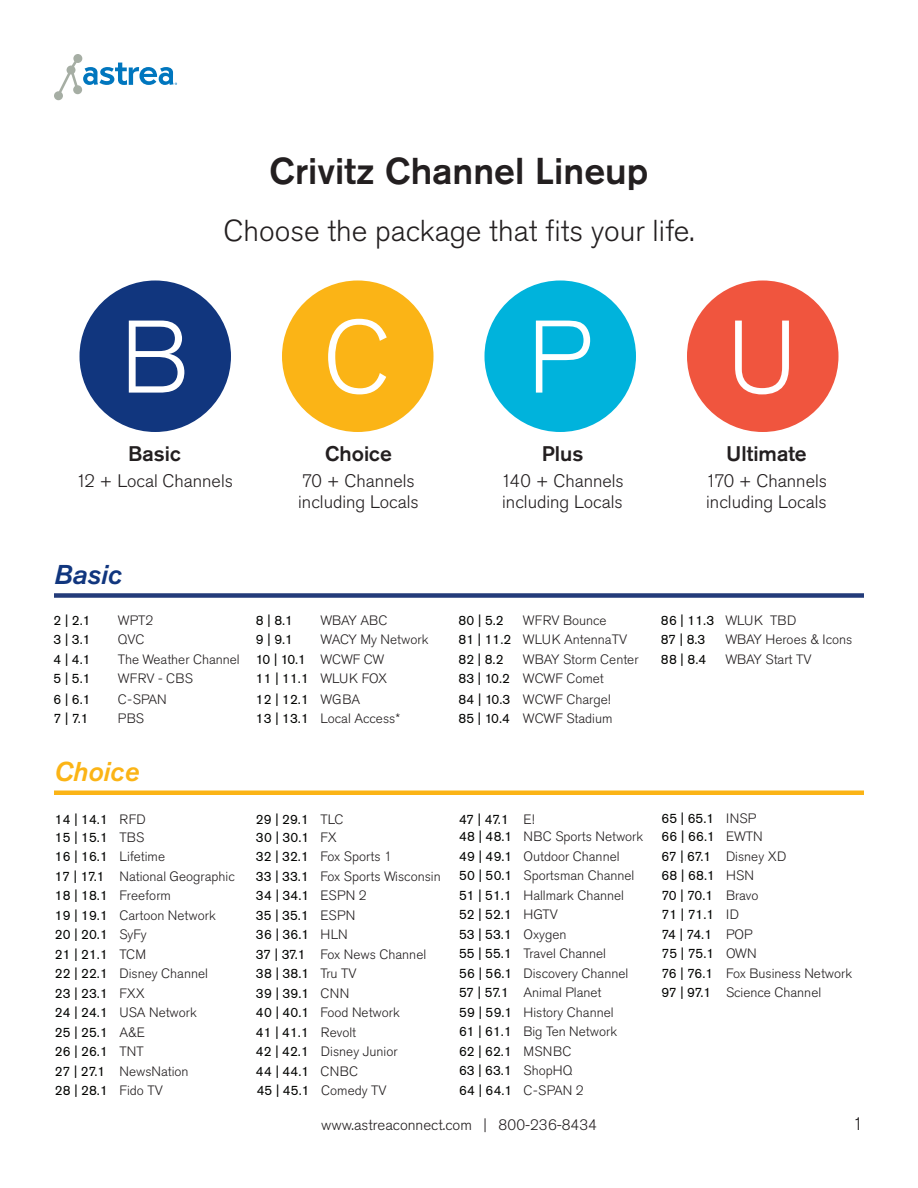
<style>
.page{position:relative;width:918px;height:1188px;background:#fff}
.page>*{position:absolute;margin:0;border:0;box-sizing:border-box;transform-origin:0 0}
.t1{font:300 102px "Akzidenz Grotesk Std";color:#fff}
.t2{font:500 37.05px "Akzidenz Grotesk Std";color:#231f20}
.t3{font:300 30px "Akzidenz Grotesk Std";color:#231f20}
.t4{font:italic 500 27px "Akzidenz Grotesk Std";color:#fbb416}
.t5{font:italic 500 27px "Akzidenz Grotesk Std";color:#11367e}
.t6{font:500 21px "Akzidenz Grotesk Std";color:#231f20}
.t7{font:300 18px/21.6px "Akzidenz Grotesk Std";color:#231f20}
.t8{font:300 15px "Akzidenz Grotesk Std";color:#231f20}
.t9{font:300 13.5px/19.5px "Akzidenz Grotesk Std";color:#231f20}
.t10{font:13.5px/19.5px "Akzidenz Grotesk Std";color:#040503}
.s1{font-weight:400;color:#040503}
.s2{font-weight:300;color:#231f20}
</style>
<div class="page">
<div style="left:54px;top:593px;width:810px;height:5px;background:#233b7a"></div>
<div style="left:54px;top:790px;width:810px;height:5px;background:#fbb416"></div>
<div style="left:282px;top:280px;width:152px;height:152px;background:#fbb416;border-radius:50%"></div>
<div style="left:80px;top:280px;width:151px;height:152px;background:#11367e;border-radius:50%"></div>
<div style="left:484px;top:280px;width:152px;height:152px;background:#00b3dc;border-radius:50%"></div>
<div style="left:687px;top:280px;width:151px;height:152px;background:#f0553e;border-radius:50%"></div>
<svg style="left:54px;top:54px;width:123px;height:46px"></svg>
<h2 class="t2" style="left:270px;top:148px;width:380px">Crivitz Channel Lineup</h2>
<h3 class="t3" style="left:224px;top:213px;width:472px">Choose the package that fits your life.</h3>
<h1 class="t1" style="left:121px;top:300px;width:70px">B</h1>
<h1 class="t1" style="left:323px;top:300px;width:70px">C</h1>
<h1 class="t1" style="left:528px;top:300px;width:65px">P</h1>
<h1 class="t1" style="left:727px;top:300px;width:72px">U</h1>
<h3 class="t6" style="left:128px;top:441px;width:54px">Basic</h3>
<h3 class="t7" style="left:76px;top:470px;width:158px">12 + Local Channels</h3>
<h3 class="t6" style="left:325px;top:441px;width:68px">Choice</h3>
<h3 class="t7" style="left:298px;top:470px;width:122px">70 + Channels including Locals</h3>
<h3 class="t6" style="left:542px;top:441px;width:43px">Plus</h3>
<h3 class="t7" style="left:501px;top:470px;width:124px">140 + Channels including Locals</h3>
<h3 class="t6" style="left:726px;top:441px;width:82px">Ultimate</h3>
<h3 class="t7" style="left:706px;top:470px;width:123px">170 + Channels including Locals</h3>
<h3 class="t5" style="left:54px;top:559px;width:69px">Basic</h3>
<p class="t10" style="left:53px;top:610px;width:39px">2 | 2.1</p>
<p class="t9" style="left:118px;top:611px;width:37px">WPT2</p>
<p class="t10" style="left:53px;top:630px;width:39px">3 | 3.1</p>
<p class="t9" style="left:118px;top:630px;width:28px">QVC</p>
<p class="t10" style="left:53px;top:649px;width:39px">4 | 4.1</p>
<p class="t9" style="left:118px;top:650px;width:123px">The Weather Channel</p>
<p class="t10" style="left:53px;top:669px;width:39px">5 | 5.1</p>
<p class="t9" style="left:118px;top:669px;width:76px">WFRV - CBS</p>
<p class="t10" style="left:53px;top:689px;width:39px">6 | 6.1</p>
<p class="t9" style="left:118px;top:689px;width:50px">C-SPAN</p>
<p class="t10" style="left:53px;top:708px;width:37px">7 | 7.1</p>
<p class="t9" style="left:118px;top:709px;width:28px">PBS</p>
<p class="t10" style="left:256px;top:610px;width:39px">8 | 8.1</p>
<p class="t9" style="left:320px;top:611px;width:69px">WBAY ABC</p>
<p class="t10" style="left:256px;top:630px;width:39px">9 | 9.1</p>
<p class="t9" style="left:256px;top:630px;width:174px;text-indent:65px">WACY My Network<br><span class="s1">10 | 10.1</span> WCWF CW<br><span class="s1">11 | 11.1</span> WLUK FOX</p>
<p class="t10" style="left:458px;top:610px;width:47px">80 | 5.2</p>
<p class="t9" style="left:458px;top:611px;width:170px;text-indent:65px">WFRV Bounce<br><span class="s1">81 | 11.2</span> WLUK AntennaTV<br><span class="s1">82 | 8.2</span></p>
<p class="t9" style="left:458px;top:650px;width:182px;text-indent:65px">WBAY Storm Center<br><span class="s1">83 | 10.2</span> WCWF Comet</p>
<p class="t9" style="left:256px;top:689px;width:146px"><span class="s1">12 | 12.1</span> WGBA<br><span class="s1">13 | 13.1</span> Local Access*</p>
<p class="t9" style="left:458px;top:689px;width:156px"><span class="s1">84 | 10.3</span> WCWF Charge!<br><span class="s1">85 | 10.4</span> WCWF Stadium</p>
<h3 class="t4" style="left:54px;top:757px;width:86px">Choice</h3>
<p class="t10" style="left:55px;top:810px;width:92px;line-height:18px">14 | 14.1 <span class="s2">RFD<br></span>15 | 15.1 <span class="s2">TBS</span></p>
<p class="t9" style="left:55px;top:847px;width:181px"><span class="s1">16 | 16.1</span> Lifetime<br><span class="s1">17 | 17.1</span> National Geographic<br><span class="s1">18 | 18.1</span> Freeform<br><span class="s1">19 | 19.1</span> Cartoon Network<br><span class="s1">20 | 20.1</span> SyFy<br><span class="s1">21 | 21.1</span> TCM<br><span class="s1">22 | 22.1</span> Disney Channel<br><span class="s1">23 | 23.1</span> FXX<br><span class="s1">24 | 24.1</span> USA Network<br><span class="s1">25 | 25.1</span> A&amp;E<br><span class="s1">26 | 26.1</span> TNT<br><span class="s1">27 | 27.1</span> NewsNation</p>
<p class="t10" style="left:256px;top:810px;width:89px;line-height:18px">29 | 29.1 <span class="s2">TLC<br></span>30 | 30.1 <span class="s2">FX</span></p>
<p class="t9" style="left:256px;top:847px;width:186px"><span class="s1">32 | 32.1</span> Fox Sports 1<br><span class="s1">33 | 33.1</span> Fox Sports Wisconsin<br><span class="s1">34 | 34.1</span> ESPN 2<br><span class="s1">35 | 35.1</span> ESPN<br><span class="s1">36 | 36.1</span> HLN<br><span class="s1">37 | 37.1</span> Fox News Channel<br><span class="s1">38 | 38.1</span> Tru TV<br><span class="s1">39 | 39.1</span> CNN<br><span class="s1">40 | 40.1</span> Food Network</p>
<p class="t9" style="left:256px;top:1042px;width:143px"><span class="s1">42 | 42.1</span> Disney Junior<br><span class="s1">44 | 44.1</span> CNBC</p>
<p class="t10" style="left:256px;top:1022px;width:102px">41 | 41.1 <span class="s2">Revolt</span></p>
<p class="t10" style="left:55px;top:1081px;width:109px">28 | 28.1 <span class="s2">Fido TV</span></p>
<p class="t9" style="left:257px;top:1081px;width:131px"><span class="s1">45 | 45.1</span> Comedy TV</p>
<p class="t9" style="left:459px;top:810px;width:186px;line-height:18px"><span class="s1">47 | 47.1</span> E!<br><span class="s1">48 | 48.1</span> NBC Sports Network</p>
<p class="t9" style="left:459px;top:847px;width:177px"><span class="s1">49 | 49.1</span> Outdoor Channel<br><span class="s1">50 | 50.1</span> Sportsman Channel<br><span class="s1">51 | 51.1</span> Hallmark Channel<br><span class="s1">52 | 52.1</span> HGTV<br><span class="s1">53 | 53.1</span> Oxygen<br><span class="s1">55 | 55.1</span> Travel Channel<br><span class="s1">56 | 56.1</span> Discovery Channel<br><span class="s1">57 | 57.1</span> Animal Planet<br><span class="s1">59 | 59.1</span> History Channel<br><span class="s1">61 | 61.1</span> Big Ten Network<br><span class="s1">62 | 62.1</span> MSNBC<br><span class="s1">63 | 63.1</span> ShopHQ<br><span class="s1">64 | 64.1</span> C-SPAN 2</p>
<p class="t10" style="left:661px;top:610px;width:137px">86 | 11.3 <span class="s2">WLUK TBD<br></span>87 | 8.3</p>
<p class="t9" style="left:725px;top:630px;width:128px">WBAY Heroes &amp; Icons</p>
<p class="t10" style="left:661px;top:649px;width:47px">88 | 8.4</p>
<p class="t9" style="left:725px;top:650px;width:88px">WBAY Start TV</p>
<p class="t10" style="left:662px;top:810px;width:103px;line-height:18px">65 | 65.1 <span class="s2">INSP<br></span>66 | 66.1 <span class="s2">EWTN</span></p>
<p class="t10" style="left:662px;top:846px;width:192px">67 | 67.1 <span class="s2">Disney XD<br></span>68 | 68.1 <span class="s2">HSN<br></span>70 | 70.1 <span class="s2">Bravo<br></span>71 | 71.1 <span class="s2">ID<br></span>74 | 74.1 <span class="s2">POP<br></span>75 | 75.1 <span class="s2">OWN<br></span>76 | 76.1 <span class="s2">Fox Business Network<br></span>97 | 97.1 <span class="s2">Science Channel</span></p>
<p class="t8" style="left:321px;top:1116px;width:277px">www.astreaconnect.com | 800-236-8434</p>
<h3 class="t7" style="left:853px;top:1113px;width:12px">1</h3>
</div>
